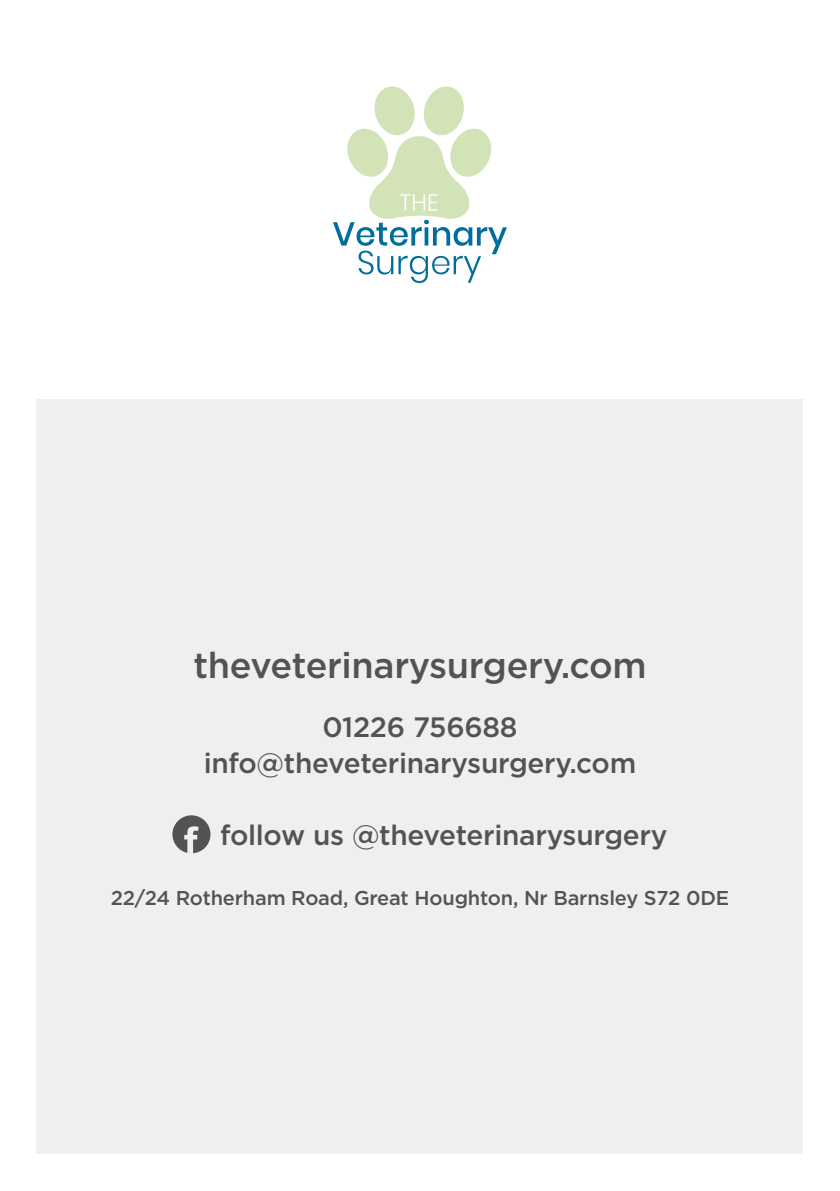
<style>
.page{position:relative;width:840px;height:1191px;background:#fff}
.page>*{position:absolute;margin:0;border:0;box-sizing:border-box;transform-origin:0 0}
.t1{font:500 36px "Gotham";letter-spacing:-.01em;color:#545352}
.t2{font:500 28px/36px "Gotham";letter-spacing:-.01em;color:#545352;text-align:center}
.t3{font:500 20px "Gotham";letter-spacing:-.01em;color:#545352}
</style>
<div class="page">
<div style="left:37px;top:400px;width:765px;height:754px;background:#efefef"></div>
<svg style="left:172px;top:815px;width:38px;height:38px"></svg>
<svg style="left:333px;top:86px;width:173px;height:197px"></svg>
<p class="t1" style="left:193px;top:641px;width:454px">theveterinarysurgery.com</p>
<p class="t2" style="left:203px;top:708px;width:434px">01226 756688 info@theveterinarysurgery.com</p>
<p class="t2" style="left:220px;top:817px;width:449px">follow us @theveterinarysurgery</p>
<p class="t3" style="left:111px;top:884px;width:619px">22/24 Rotherham Road, Great Houghton, Nr Barnsley S72 0DE</p>
</div>
